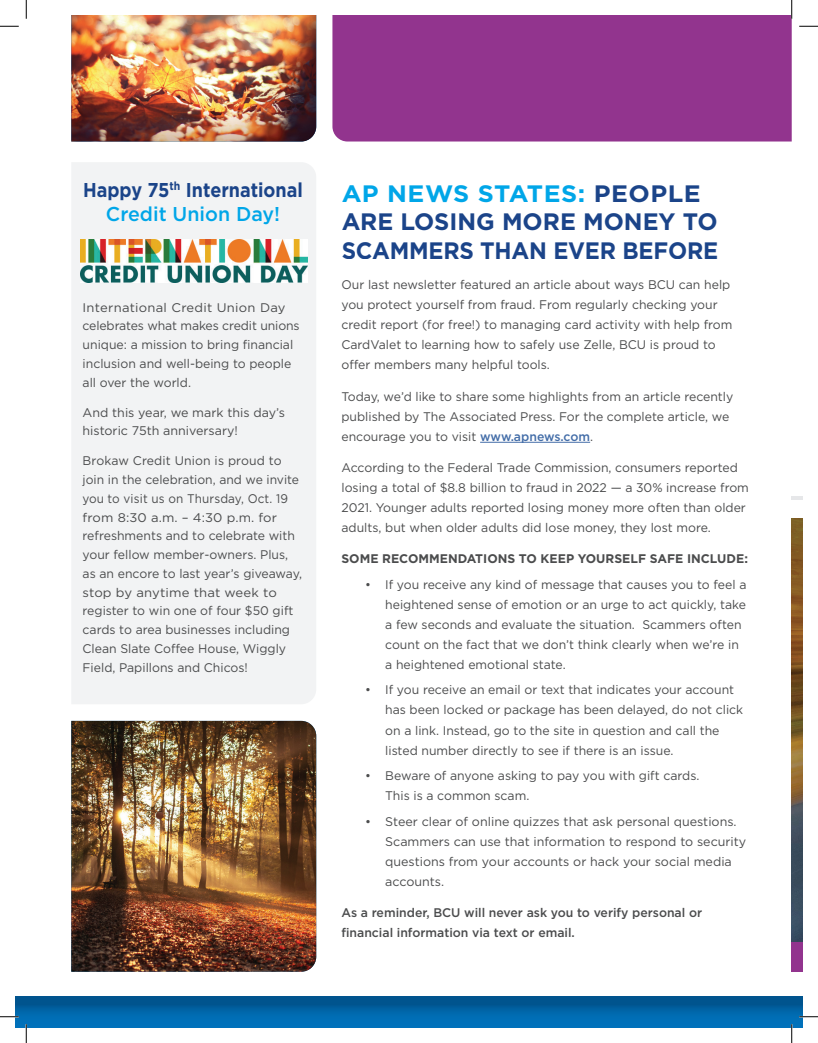
<style>
.page{position:relative;width:818px;height:1043px;background:#fff}
.page>*{position:absolute;margin:0;border:0;box-sizing:border-box;transform-origin:0 0}
.t1{font:700 23.75px/28.5px "Gotham";color:#1b4489;scale:1.06 1}
.t2{font:700 20px/23.8px "Gotham";color:#1b4489;text-align:center;scale:.9 1}
.t3{font:12.5px/20px "Gotham";color:#4b4c4d}
.t4{font:12.5px/18.8px "Gotham";color:#4b4c4d;scale:1.04 1}
.t5{font:500 12.5px/20px "Gotham";color:#4b4c4d}
.t6{font:700 12.5px "Gotham";color:#4b4c4d}
.s1{font-weight:500;color:#00a6e8}
.s2{color:#00a6e8}
.s3{font-weight:500;color:#436da8}
</style>
<div class="page">
<div style="left:791px;top:895px;width:11px;height:76px;background:#92348e"></div>
<div style="left:332px;top:15px;width:459px;height:126px;background:#92348e"></div>
<img style="left:71px;top:15px;width:245px;height:126px">
<img style="left:71px;top:721px;width:245px;height:250px">
<svg style="left:791px;top:996px;width:11px;height:32px"></svg>
<div style="left:15px;top:996px;width:776px;height:32px;background:linear-gradient(to bottom,#005087,#0076c2)"></div>
<hr style="left:791px;top:496px;width:11px;height:4px;background:#e6e7e9">
<hr style="left:480px;top:442px;width:110px;height:1px;background:#436da8">
<div style="left:72px;top:162px;width:244px;height:542px;background:#f2f3f4"></div>
<img style="left:80px;top:240px;width:227px;height:43px">
<img style="left:791px;top:518px;width:11px;height:423px">
<svg style="left:0;top:25px;width:19px;height:2px"></svg>
<svg style="left:799px;top:25px;width:19px;height:2px"></svg>
<svg style="left:0;top:1015px;width:19px;height:2px"></svg>
<svg style="left:799px;top:1015px;width:19px;height:2px"></svg>
<svg style="left:25px;top:0;width:2px;height:19px"></svg>
<svg style="left:25px;top:1024px;width:2px;height:18px"></svg>
<svg style="left:790px;top:0;width:2px;height:19px"></svg>
<svg style="left:790px;top:1024px;width:2px;height:18px"></svg>
<h2 class="t2" style="left:83px;top:178px;width:246px">Happy 75<sup>th</sup> International<br><span class="s1">Credit Union Day!</span></h2>
<p class="t4" style="left:83px;top:297px;width:210px">International Credit Union Day celebrates what makes credit unions unique: a mission to bring financial inclusion and well-being to people all over the world.</p>
<p class="t3" style="left:83px;top:402px;width:204px;line-height:18.8px">And this year, we mark this day’s historic 75th anniversary!</p>
<p class="t3" style="left:83px;top:451px;width:221px;line-height:18.8px">Brokaw Credit Union is proud to join in the celebration, and we invite you to visit us on Thursday, Oct. 19 from 8:30 a.m. – 4:30 p.m. for refreshments and to celebrate with your fellow member-owners. Plus, as an encore to last year’s giveaway, stop by anytime that week to register to win one of four $50 gift cards to area businesses including Clean Slate Coffee House, Wiggly Field, Papillons and Chicos!</p>
<h1 class="t1" style="left:341px;top:178px;width:357px"><span class="s2">AP NEWS STATES:</span> PEOPLE<br>ARE LOSING MORE MONEY TO<br>SCAMMERS THAN EVER BEFORE</h1>
<p class="t3" style="left:341px;top:274px;width:392px">Our last newsletter featured an article about ways BCU can help you protect yourself from fraud. From regularly checking your credit report (for free!) to managing card activity with help from CardValet to learning how to safely use Zelle, BCU is proud to offer members many helpful tools.</p>
<p class="t3" style="left:341px;top:386px;width:393px">Today, we’d like to share some highlights from an article recently published by The Associated Press. For the complete article, we encourage you to visit <span class="s3">www.apnews.com</span>.</p>
<p class="t3" style="left:341px;top:457px;width:409px">According to the Federal Trade Commission, consumers reported losing a total of $8.8 billion to fraud in 2022 — a 30% increase from 2021. Younger adults reported losing money more often than older adults, but when older adults did lose money, they lost more.</p>
<p class="t6" style="left:341px;top:551px;width:408px">SOME RECOMMENDATIONS TO KEEP YOURSELF SAFE INCLUDE:</p>
<p class="t3" style="left:385px;top:574px;width:362px;text-indent:-20px">• If you receive any kind of message that causes you to feel a heightened sense of emotion or an urge to act quickly, take a few seconds and evaluate the situation. Scammers often count on the fact that we don’t think clearly when we’re in a heightened emotional state.</p>
<p class="t3" style="left:385px;top:679px;width:359px;text-indent:-20px">• If you receive an email or text that indicates your account has been locked or package has been delayed, do not click on a link. Instead, go to the site in question and call the listed number directly to see if there is an issue.</p>
<p class="t3" style="left:385px;top:765px;width:316px;text-indent:-20px">• Beware of anyone asking to pay you with gift cards.<br>This is a common scam.</p>
<p class="t3" style="left:385px;top:811px;width:362px;text-indent:-20px">• Steer clear of online quizzes that ask personal questions.<br>Scammers can use that information to respond to security questions from your accounts or hack your social media accounts.</p>
<p class="t5" style="left:341px;top:902px;width:362px">As a reminder, BCU will never ask you to verify personal or financial information via text or email.</p>
</div>
